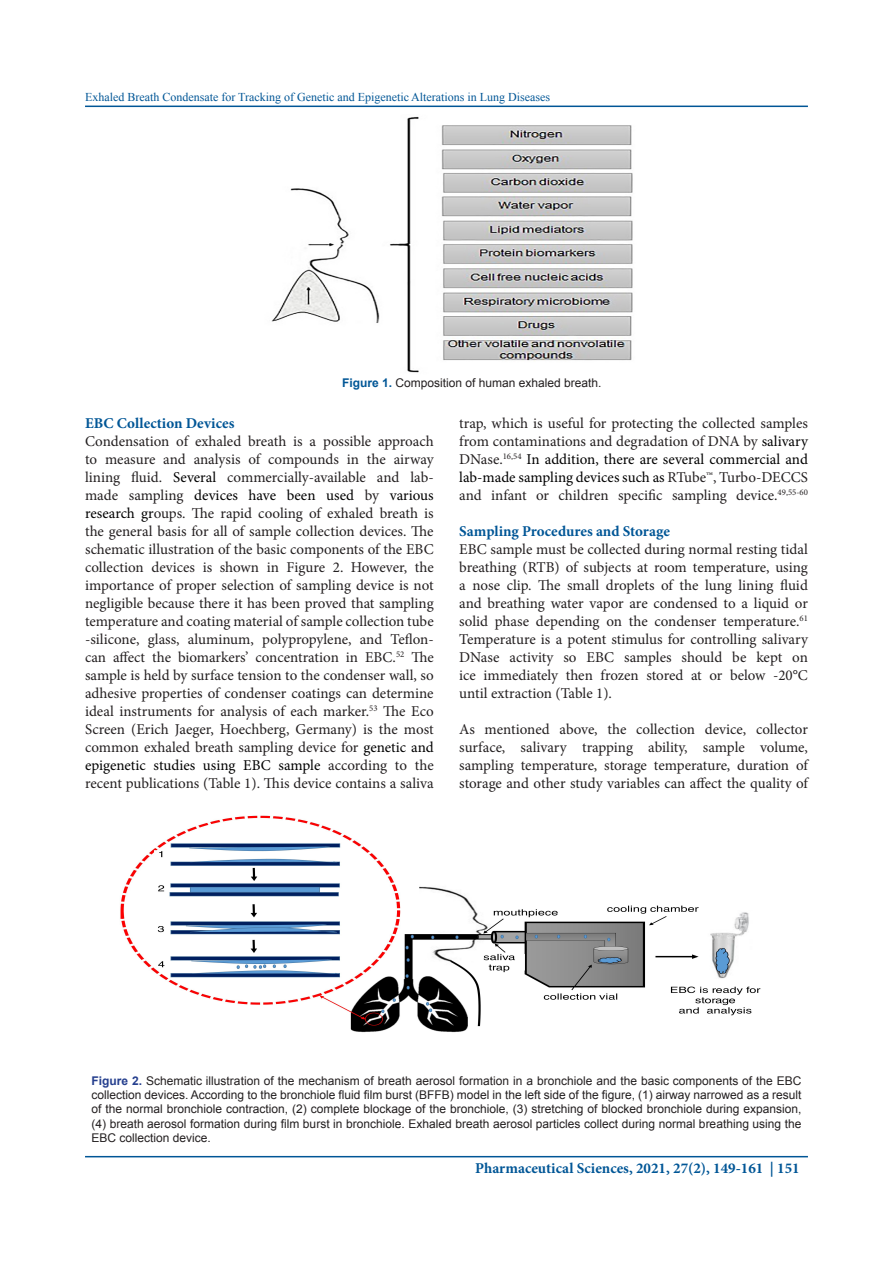
<style>
.page{position:relative;width:893px;height:1263px;background:#fff}
.page>*{position:absolute;margin:0;border:0;box-sizing:border-box;transform-origin:0 0}
.Default{font:15px/18px "Minion Pro";color:#231f20;text-align:justify}
.t1{font:700 15px "Minion Pro";color:#005696}
.t2{font:12px/14.4px "Arial";color:#231f20;text-align:justify}
.t3{font:12px "Times New Roman";color:#005696}
.s1{font-weight:700;color:#005696}
.s2{color:#000}
.s3{font-weight:700;color:#253f8e}
</style>
<div class="page">
<hr style="left:85px;top:106px;width:723px;height:1px;background:#005696">
<hr style="left:85px;top:1156px;width:723px;height:1px;background:#005696">
<img style="left:120px;top:815px;width:641px;height:218px">
<img style="left:271px;top:116px;width:362px;height:257px">
<p class="t3" style="left:85px;top:89px;width:467px">Exhaled Breath Condensate for Tracking of Genetic and Epigenetic Alterations in Lung Diseases</p>
<p class="t2" style="left:342px;top:375px;width:261px"><span class="s1">Figure 1.</span> Composition of human exhaled breath.</p>
<p class="t1" style="left:85px;top:413px;width:151px">EBC Collection Devices</p>
<p class="Default" style="left:85px;top:432px;width:350px">Condensation of exhaled breath is a possible approach to measure and analysis of compounds in the airway lining fluid. <span class="s2">Several</span> commercially-available and lab&shy;made sampling <span class="s2">devices have been used</span> by <span class="s2">various research gr</span>oups. The rapid cooling of exhaled breath is the general basis for all of sample collection devices. The schematic illustration of the basic components of the EBC collection devices is shown in Figure 2. However, the importance of proper selection of sampling device is not negligible because there it has been proved that sampling temperature and coating material of sample collection tube -silicone, glass, aluminum, polypropylene, and Teflon&shy;can affect the biomarkers’ concentration in EBC.<sup>52</sup> The sample is held by surface tension to the condenser wall, so adhesive properties of condenser coatings can determine ideal instruments for analysis of each marker.<sup>53</sup> The Eco Screen (Erich Jaeger, Hoechberg, Germany) is the most common exhaled breath sampling device for <span class="s2">genetic and epigenetic studies using EBC sample</span> according to the recent publications (Table 1). This device contains a saliva</p>
<p class="Default" style="left:459px;top:414px;width:350px">trap, which is useful for protecting the collected samples from contaminations and degradation of DNA by <span class="s2">salivary </span>DNase.<sup>16,54</sup> <span class="s2">In addition, there are several commercial and lab-made sampling devices such as</span> RTube™, Turbo-DECCS and infant or children specific sampling device.<sup>49,55-60</sup></p>
<p class="t1" style="left:459px;top:521px;width:212px">Sampling Procedures and Storage</p>
<p class="Default" style="left:459px;top:540px;width:350px">EBC sample must be collected during normal resting tidal breathing (RTB) of subjects at room temperature, using a nose clip. The small droplets of the lung lining fluid and breathing water vapor are condensed to a liquid or solid phase depending on the condenser temperature.<sup>61<br></sup>Temperature is a potent stimulus for controlling salivary DNase activity so EBC samples should be kept on ice immediately then frozen stored at or below -20°C until extraction (Table 1).</p>
<p class="Default" style="left:459px;top:720px;width:350px">As mentioned above, the collection device, collector surface, salivary trapping ability, sample volume, sampling temperature, storage temperature, duration of storage and other study variables can affect the quality of</p>
<p class="t2" style="left:91px;top:1073px;width:712px"><span class="s3">Figure 2.</span> Schematic illustration of the mechanism of breath aerosol formation in a bronchiole and the basic components of the EBC collection devices. According to the bronchiole fluid film burst (BFFB) model in the left side of the figure, (1) airway narrowed as a result of the normal bronchiole contraction, (2) complete blockage of the bronchiole, (3) stretching of blocked bronchiole during expansion, (4) breath aerosol formation during film burst in bronchiole. Exhaled breath aerosol particles collect during normal breathing using the EBC collection device.</p>
<p class="t1" style="left:475px;top:1158px;width:326px">Pharmaceutical Sciences, 2021, 27(2), 149-161 | 151</p>
</div>
